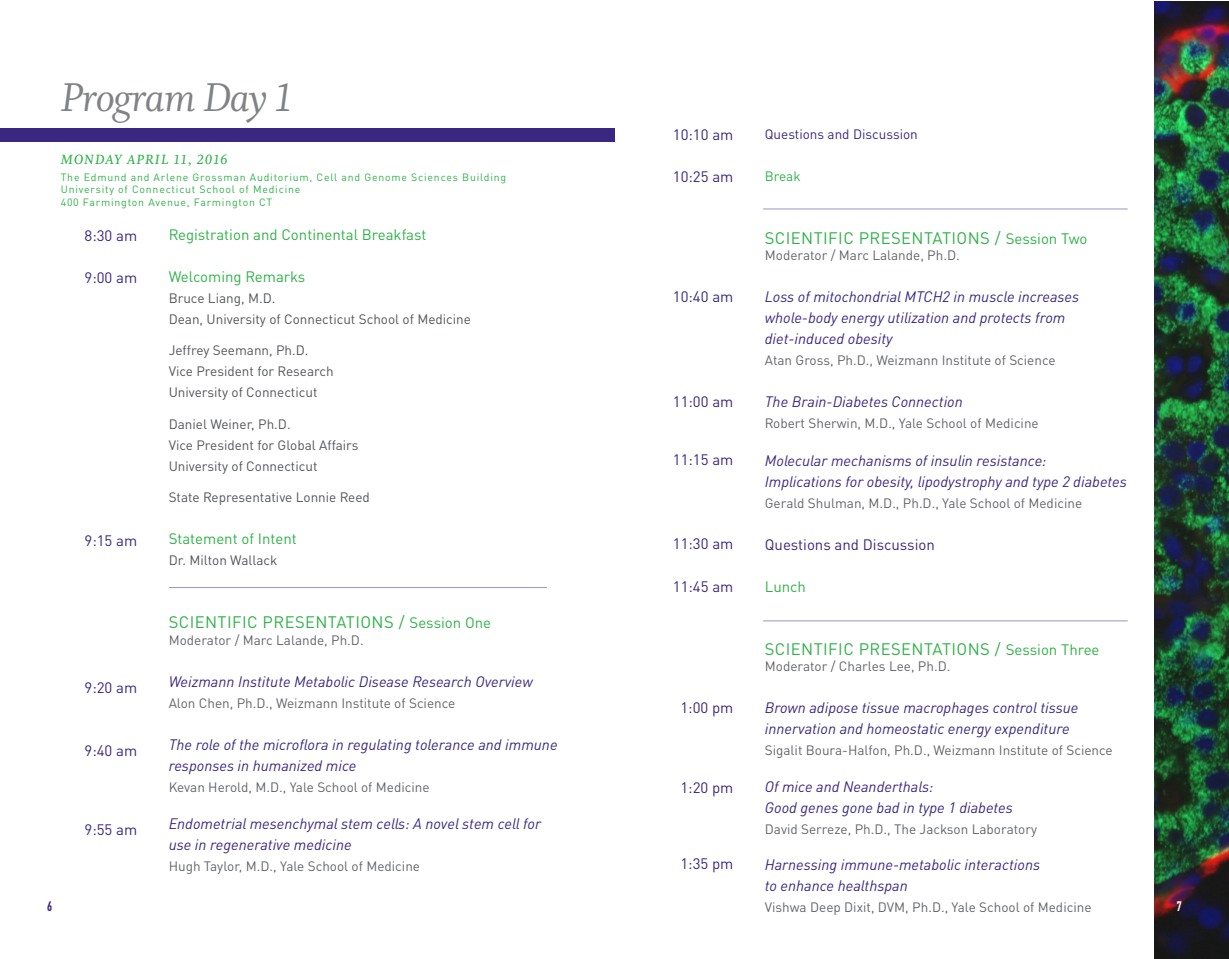
<style>
.page{position:relative;width:1229px;height:959px;background:#fff}
.page>*{position:absolute;margin:0;border:0;box-sizing:border-box;transform-origin:0 0}
.t1{font:45px "Whitman Italic LF";letter-spacing:-.02em;color:#808285}
.t2{font:16.5px "DINOT";letter-spacing:.025em;color:#30b149}
.t3{font:italic 15px/21px "DINOT";color:#3a2782}
.t4{font:15px "DINOT";color:#3a2782}
.t5{font:15px "DINOT";color:#30b149}
.t6{font:15px "Whitman Semibold Italic LF";letter-spacing:.075em;color:#30b149}
.t7{font:13.5px "DINOT";color:#63656a}
.t8{font:13.5px "DINOT";color:#54555a}
.t9{font:13.5px "DINOT";color:#3a2782}
.t10{font:13.5px "DINOT";color:#30b149}
.t11{font:700 13.5px "DIN Condensed";color:#3a2782}
.t12{font:700 13.5px "DIN Condensed";color:#fff}
.t13{font:10.5px "DINOT";letter-spacing:.075em;color:#30b149}
.s1{font-size:15px}
</style>
<div class="page">
<img style="left:1154px;top:2px;width:74px;height:956px">
<div style="left:0;top:128px;width:614px;height:14px;background:#3a2782"></div>
<hr style="left:169px;top:587px;width:378px;height:1px;background:#3a2782">
<hr style="left:763px;top:208px;width:364px;height:1px;background:#3a2782">
<hr style="left:763px;top:620px;width:364px;height:1px;background:#3a2782">
<p class="t1" style="left:61px;top:73px;width:233px">Program Day 1</p>
<p class="t6" style="left:61px;top:151px;width:168px">MONDAY APRIL 11, 2016</p>
<p class="t13" style="left:61px;top:170px;width:447px">The Edmund and Arlene Grossman Auditorium, Cell and Genome Sciences Building</p>
<p class="t13" style="left:61px;top:183px;width:241px">University of Connecticut School of Medicine</p>
<p class="t13" style="left:61px;top:196px;width:213px">400 Farmington Avenue, Farmington CT</p>
<p class="t5" style="left:169px;top:225px;width:259px">Registration and Continental Breakfast</p>
<p class="t5" style="left:169px;top:267px;width:138px">Welcoming Remarks</p>
<p class="t8" style="left:169px;top:289px;width:108px">Bruce Liang, M.D.</p>
<p class="t8" style="left:169px;top:310px;width:304px">Dean, University of Connecticut School of Medicine</p>
<p class="t8" style="left:169px;top:342px;width:141px">Jeffrey Seemann, Ph.D.</p>
<p class="t8" style="left:169px;top:363px;width:166px">Vice President for Research</p>
<p class="t8" style="left:169px;top:384px;width:150px">University of Connecticut</p>
<p class="t8" style="left:169px;top:415px;width:123px">Daniel Weiner, Ph.D.</p>
<p class="t8" style="left:169px;top:436px;width:191px">Vice President for Global Affairs</p>
<p class="t8" style="left:169px;top:457px;width:150px">University of Connecticut</p>
<p class="t8" style="left:169px;top:489px;width:203px">State Representative Lonnie Reed</p>
<p class="t5" style="left:169px;top:529px;width:130px">Statement of Intent</p>
<p class="t8" style="left:169px;top:552px;width:110px">Dr. Milton Wallack</p>
<p class="t4" style="left:84px;top:226px;width:54px">8:30 am</p>
<p class="t4" style="left:84px;top:268px;width:54px">9:00 am</p>
<p class="t4" style="left:84px;top:531px;width:54px">9:15 am</p>
<p class="t4" style="left:673px;top:125px;width:62px">10:10 am</p>
<p class="t4" style="left:673px;top:167px;width:62px">10:25 am</p>
<p class="t4" style="left:673px;top:287px;width:62px">10:40 am</p>
<p class="t4" style="left:673px;top:392px;width:62px">11:00 am</p>
<p class="t4" style="left:673px;top:450px;width:62px">11:15 am</p>
<p class="t4" style="left:673px;top:534px;width:62px">11:30 am</p>
<p class="t4" style="left:673px;top:576px;width:62px">11:45 am</p>
<p class="t9" style="left:765px;top:125px;width:155px">Questions and Discussion</p>
<p class="t10" style="left:765px;top:167px;width:37px">Break</p>
<p class="t2" style="left:765px;top:227px;width:324px">SCIENTIFIC PRESENTATIONS / <span class="s1">Session Two</span></p>
<p class="t7" style="left:765px;top:247px;width:196px">Moderator / Marc Lalande, Ph.D.</p>
<p class="t3" style="left:765px;top:286px;width:316px">Loss of mitochondrial MTCH2 in muscle increases</p>
<p class="t3" style="left:765px;top:307px;width:302px">whole-body energy utilization and protects from</p>
<p class="t3" style="left:765px;top:328px;width:129px">diet-induced obesity</p>
<p class="t7" style="left:765px;top:352px;width:292px">Atan Gross, Ph.D., Weizmann Institute of Science</p>
<p class="t3" style="left:765px;top:391px;width:199px">The Brain-Diabetes Connection</p>
<p class="t7" style="left:765px;top:415px;width:275px">Robert Sherwin, M.D., Yale School of Medicine</p>
<p class="t3" style="left:765px;top:449px;width:283px">Molecular mechanisms of insulin resistance:</p>
<p class="t3" style="left:765px;top:470px;width:363px">Implications for obesity, lipodystrophy and type 2 diabetes</p>
<p class="t7" style="left:765px;top:494px;width:319px">Gerald Shulman, M.D., Ph.D., Yale School of Medicine</p>
<p class="t4" style="left:765px;top:534px;width:172px">Questions and Discussion</p>
<p class="t5" style="left:765px;top:576px;width:43px">Lunch</p>
<p class="t2" style="left:169px;top:612px;width:324px">SCIENTIFIC PRESENTATIONS / <span class="s1">Session One</span></p>
<p class="t7" style="left:169px;top:631px;width:196px">Moderator / Marc Lalande, Ph.D.</p>
<p class="t3" style="left:169px;top:670px;width:365px">Weizmann Institute Metabolic Disease Research Overview</p>
<p class="t7" style="left:169px;top:694px;width:288px">Alon Chen, Ph.D., Weizmann Institute of Science</p>
<p class="t3" style="left:169px;top:733px;width:390px">The role of the microflora in regulating tolerance and immune responses in humanized mice</p>
<p class="t7" style="left:169px;top:778px;width:262px">Kevan Herold, M.D., Yale School of Medicine</p>
<p class="t3" style="left:169px;top:812px;width:374px">Endometrial mesenchymal stem cells: A novel stem cell for use in regenerative medicine</p>
<p class="t7" style="left:169px;top:857px;width:253px">Hugh Taylor, M.D., Yale School of Medicine</p>
<p class="t2" style="left:765px;top:638px;width:336px">SCIENTIFIC PRESENTATIONS / <span class="s1">Session Three</span></p>
<p class="t7" style="left:765px;top:657px;width:187px">Moderator / Charles Lee, Ph.D.</p>
<p class="t3" style="left:765px;top:697px;width:315px">Brown adipose tissue macrophages control tissue</p>
<p class="t3" style="left:765px;top:718px;width:306px">innervation and homeostatic energy expenditure</p>
<p class="t7" style="left:765px;top:741px;width:349px">Sigalit Boura-Halfon, Ph.D., Weizmann Institute of Science</p>
<p class="t3" style="left:765px;top:776px;width:170px">Of mice and Neanderthals:</p>
<p class="t3" style="left:765px;top:797px;width:250px">Good genes gone bad in type 1 diabetes</p>
<p class="t7" style="left:765px;top:821px;width:274px">David Serreze, Ph.D., The Jackson Laboratory</p>
<p class="t3" style="left:765px;top:854px;width:277px">Harnessing immune-metabolic interactions</p>
<p class="t3" style="left:765px;top:875px;width:144px">to enhance healthspan</p>
<p class="t7" style="left:765px;top:899px;width:328px">Vishwa Deep Dixit, DVM, Ph.D., Yale School of Medicine</p>
<p class="t4" style="left:84px;top:678px;width:54px">9:20 am</p>
<p class="t4" style="left:680px;top:698px;width:55px">1:00 pm</p>
<p class="t4" style="left:84px;top:741px;width:54px">9:40 am</p>
<p class="t4" style="left:680px;top:777px;width:55px">1:20 pm</p>
<p class="t4" style="left:84px;top:820px;width:54px">9:55 am</p>
<p class="t4" style="left:680px;top:854px;width:55px">1:35 pm</p>
<p class="t11" style="left:47px;top:898px;width:7px">6</p>
<p class="t12" style="left:1176px;top:898px;width:7px">7</p>
</div>
